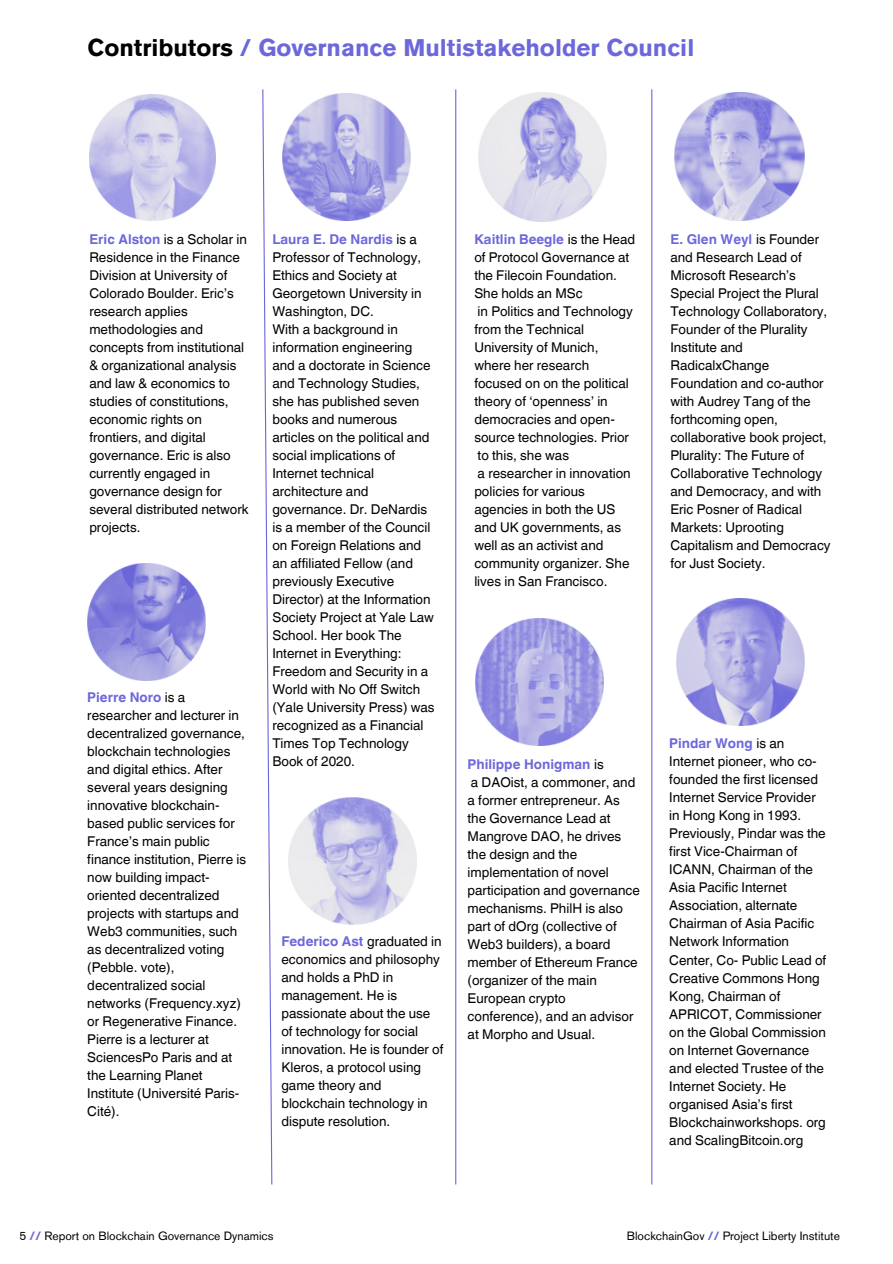
<style>
.page{position:relative;width:893px;height:1264px;background:#fff}
.page>*{position:absolute;margin:0;border:0;box-sizing:border-box;transform-origin:0 0}
.t1{font:700 24px "Akzidenz Grotesk Pro";color:#6c67db}
.t2{font:13.5px/18px "Helvetica World";color:#000}
.t3{font:12px "Akzidenz Grotesk Pro";color:#000}
.s1{color:#000}
.s2{font-weight:700;color:#6c67db}
</style>
<div class="page">
<img style="left:475px;top:618px;width:128px;height:128px">
<img style="left:478px;top:93px;width:128px;height:128px">
<img style="left:88px;top:563px;width:118px;height:117px">
<img style="left:283px;top:93px;width:127px;height:127px">
<img style="left:674px;top:92px;width:130px;height:129px">
<img style="left:289px;top:797px;width:127px;height:127px">
<img style="left:676px;top:598px;width:128px;height:127px">
<img style="left:89px;top:94px;width:126px;height:126px">
<svg style="left:262px;top:89px;width:11px;height:1096px"></svg>
<hr style="left:455px;top:89px;width:1px;height:1095px;background:#6c67db">
<hr style="left:651px;top:89px;width:1px;height:1095px;background:#6c67db">
<h1 class="t1" style="left:88px;top:38px;width:608px"><span class="s1">Contributors</span> / Governance Multistakeholder Council</h1>
<p class="t2" style="left:89px;top:230px;width:161px"><span class="s2">Eric Alston</span> is a Scholar in<br>Residence in the Finance<br>Division at University of<br>Colorado Boulder. Eric’s research applies methodologies and concepts from institutional &amp; organizational analysis and law &amp; economics to studies of constitutions, economic rights on frontiers, and digital governance. Eric is also currently engaged in governance design for several distributed network projects.</p>
<h2 class="t2" style="left:87px;top:688px;width:160px"><span class="s2">Pierre Noro</span> is a researcher and lecturer in decentralized governance, blockchain technologies and digital ethics. After several years designing innovative blockchain&shy;based public services for<br>France’s main public finance institution, Pierre is now building impact&shy;oriented decentralized projects with startups and<br>Web3 communities, such as decentralized voting (Pebble. vote), decentralized social networks (Frequency.xyz) or Regenerative Finance.<br>Pierre is a lecturer at<br>SciencesPo Paris and at the Learning Planet<br>Institute (Université Paris-<br>Cité).</h2>
<h2 class="t2" style="left:272px;top:230px;width:164px"><span class="s2">Laura E. De Nardis</span> is a<br>Professor of Technology,<br>Ethics and Society at<br>Georgetown University in<br>Washington, DC.<br>With a background in information engineering and a doctorate in Science and Technology Studies, she has published seven books and numerous articles on the political and social implications of<br>Internet technical architecture and governance. Dr. DeNardis is a member of the Council on Foreign Relations and an affiliated Fellow (and previously Executive<br>Director) at the Information<br>Society Project at Yale Law<br>School. Her book The<br>Internet in Everything:<br>Freedom and Security in a<br>World with No Off Switch (Yale University Press) was recognized as a Financial<br>Times Top Technology<br>Book of 2020.</h2>
<h2 class="t2" style="left:281px;top:931px;width:164px"><span class="s2">Federico Ast</span> graduated in economics and philosophy and holds a PhD in management. He is passionate about the use of technology for social innovation. He is founder of<br>Kleros, a protocol using game theory and blockchain technology in dispute resolution.</h2>
<p class="t2" style="left:474px;top:230px;width:162px"><span class="s2">Kaitlin Beegle</span> is the Head of Protocol Governance at the Filecoin Foundation.<br>She holds an MSc<br>in Politics and Technology from the Technical<br>University of Munich, where her research focused on on the political theory of ‘openness’ in democracies and open&shy;source technologies. Prior to this, she was<br>a researcher in innovation policies for various agencies in both the US and UK governments, as well as an activist and community organizer. She lives in San Francisco.</p>
<p class="t2" style="left:670px;top:230px;width:162px"><span class="s2">E. Glen Weyl</span> is Founder and Research Lead of<br>Microsoft Research’s<br>Special Project the Plural<br>Technology Collaboratory,<br>Founder of the Plurality<br>Institute and<br>RadicalxChange<br>Foundation and co-author with Audrey Tang of the forthcoming open, collaborative book project,<br>Plurality: The Future of<br>Collaborative Technology and Democracy, and with<br>Eric Posner of Radical<br>Markets: Uprooting<br>Capitalism and Democracy for Just Society.</p>
<p class="t2" style="left:467px;top:755px;width:174px"><span class="s2">Philippe Honigman</span> is<br>a DAOist, a commoner, and a former entrepreneur. As the Governance Lead at<br>Mangrove DAO, he drives the design and the implementation of novel participation and governance mechanisms. PhilH is also part of dOrg (collective of<br>Web3 builders), a board member of Ethereum France (organizer of the main<br>European crypto conference), and an advisor at Morpho and Usual.</p>
<p class="t2" style="left:669px;top:734px;width:158px"><span class="s2">Pindar Wong</span> is an<br>Internet pioneer, who co&shy;founded the first licensed<br>Internet Service Provider in Hong Kong in 1993.<br>Previously, Pindar was the first Vice-Chairman of<br>ICANN, Chairman of the<br>Asia Pacific Internet<br>Association, alternate<br>Chairman of Asia Pacific<br>Network Information<br>Center, Co- Public Lead of<br>Creative Commons Hong<br>Kong, Chairman of<br>APRICOT, Commissioner on the Global Commission on Internet Governance and elected Trustee of the<br>Internet Society. He organised Asia’s first<br>Blockchainworkshops. org and ScalingBitcoin.org</p>
<p class="t3" style="left:19px;top:1230px;width:256px">5 <span class="s2">//</span> Report on Blockchain Governance Dynamics</p>
<p class="t3" style="left:626px;top:1230px;width:215px">BlockchainGov <span class="s2">//</span> Project Liberty Institute</p>
</div>
